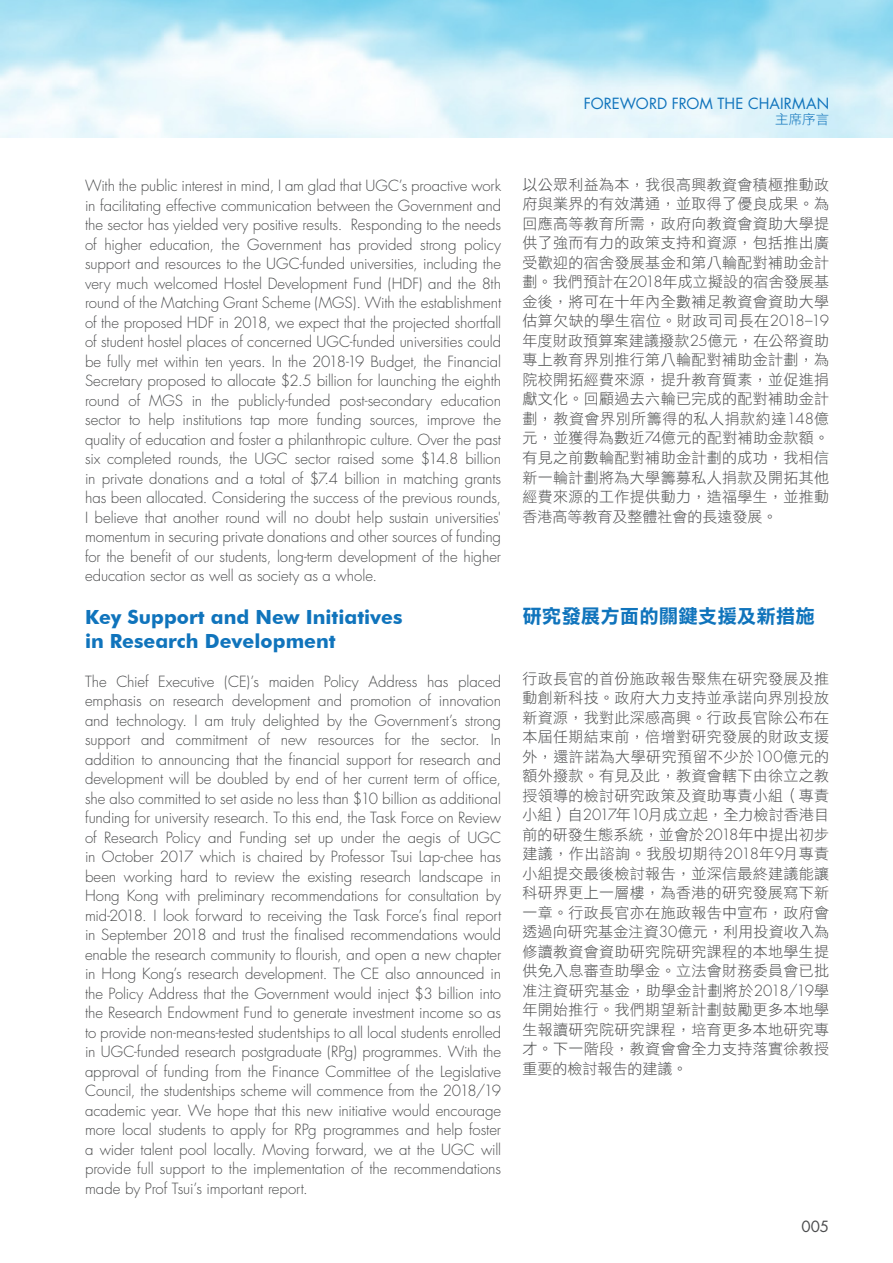
<style>
.page{position:relative;width:893px;height:1263px;background:#fff}
.page>*{position:absolute;margin:0;border:0;box-sizing:border-box;transform-origin:0 0}
.t1{font:700 19.5px "Futura BT";color:#1074bc}
.t2{font:19.5px "DF Li Hei Std W7";color:#1074bc}
.t3{font:300 15px/19.5px "Futura";letter-spacing:-.005em;color:#4b4c4d;text-align:justify}
.t4{font:15px/19.5px "DF Li Hei Std W3";letter-spacing:.025em;color:#4b4c4d;text-align:justify}
.t5{font:15px "Futura";color:#1074bc}
.t6{font:15px "Futura";color:#4b4c4d}
.t7{font:13.5px "DF Li Hei Std W3";color:#1074bc}
.s1{font-family:"Futura";font-weight:300}
</style>
<div class="page">
<p class="t3" style="left:85px;top:177px;width:418px">With the public interest in mind, I am glad that UGC’s proactive work in facilitating effective communication between the Government and the sector has yielded very positive results. Responding to the needs of higher education, the Government has provided strong policy support and resources to the UGC-funded universities, including the very much welcomed Hostel Development Fund (HDF) and the 8th round of the Matching Grant Scheme (MGS). With the establishment of the proposed HDF in 2018, we expect that the projected shortfall of student hostel places of concerned UGC-funded universities could be fully met within ten years. In the 2018-19 Budget, the Financial Secretary proposed to allocate $2.5 billion for launching the eighth round of MGS in the publicly-funded post-secondary education sector to help institutions tap more funding sources, improve the quality of education and foster a philanthropic culture. Over the past six completed rounds, the UGC sector raised some $14.8 billion in private donations and a total of $7.4 billion in matching grants has been allocated. Considering the success of the previous rounds, I believe that another round will no doubt help sustain universities' momentum in securing private donations and other sources of funding for the benefit of our students, long-term development of the higher education sector as well as society as a whole.</p>
<p class="t1" style="left:85px;top:606px;width:319px">Key Support and New Initiatives</p>
<p class="t1" style="left:85px;top:629px;width:252px">in Research Development</p>
<p class="t3" style="left:85px;top:672px;width:418px">The Chief Executive (CE)’s maiden Policy Address has placed emphasis on research development and promotion of innovation and technology. I am truly delighted by the Government’s strong support and commitment of new resources for the sector. In addition to announcing that the financial support for research and development will be doubled by end of her current term of office, she also committed to set aside no less than $10 billion as additional funding for university research. To this end, the Task Force on Review of Research Policy and Funding set up under the aegis of UGC in October 2017 which is chaired by Professor Tsui Lap-chee has been working hard to review the existing research landscape in Hong Kong with preliminary recommendations for consultation by mid-2018. I look forward to receiving the Task Force’s final report in September 2018 and trust the finalised recommendations would enable the research community to flourish, and open a new chapter in Hong Kong’s research development. The CE also announced in the Policy Address that the Government would inject $3 billion into the Research Endowment Fund to generate investment income so as to provide non-means-tested studentships to all local students enrolled in UGC-funded research postgraduate (RPg) programmes. With the approval of funding from the Finance Committee of the Legislative Council, the studentships scheme will commence from the 2018/19 academic year. We hope that this new initiative would encourage more local students to apply for RPg programmes and help foster a wider talent pool locally. Moving forward, we at the UGC will provide full support to the implementation of the recommendations made by Prof Tsui’s important report.</p>
<p class="t5" style="left:584px;top:94px;width:247px">FOREWORD FROM THE CHAIRMAN</p>
<p class="t7" style="left:775px;top:112px;width:55px">主席序言</p>
<p class="t4" style="left:522px;top:175px;width:308px">以公眾利益為本，我很高興教資會積極推動政府與業界的有效溝通，並取得了優良成果。為回應高等教育所需，政府向教資會資助大學提供了強而有力的政策支持和資源，包括推出廣受歡迎的宿舍發展基金和第八輪配對補助金計劃。我們預計在<span class="s1">2018</span>年成立擬設的宿舍發展基金後，將可在十年內全數補足教資會資助大學估算欠缺的學生宿位。財政司司長在<span class="s1">2018–19</span>年度財政預算案建議撥款<span class="s1">25</span>億元，在公帑資助專上教育界別推行第八輪配對補助金計劃，為院校開拓經費來源，提升教育質素，並促進捐獻文化。回顧過去六輪已完成的配對補助金計劃，教資會界別所籌得的私人捐款約達<span class="s1">148</span>億元，並獲得為數近<span class="s1">74</span>億元的配對補助金款額。有見之前數輪配對補助金計劃的成功，我相信新一輪計劃將為大學籌募私人捐款及開拓其他經費來源的工作提供動力，造福學生，並推動香港高等教育及整體社會的長遠發展。</p>
<p class="t2" style="left:522px;top:605px;width:294px">研究發展方面的關鍵支援及新措施</p>
<p class="t4" style="left:522px;top:668px;width:308px">行政長官的首份施政報告聚焦在研究發展及推動創新科技。政府大力支持並承諾向界別投放新資源，我對此深感高興。行政長官除公布在本屆任期結束前，倍增對研究發展的財政支援外，還許諾為大學研究預留不少於<span class="s1">100</span>億元的額外撥款。有見及此，教資會轄下由徐立之教授領導的檢討研究政策及資助專責小組（專責小組）自<span class="s1">2017</span>年<span class="s1">10</span>月成立起，全力檢討香港目前的研發生態系統，並會於<span class="s1">2018</span>年中提出初步建議，作出諮詢。我殷切期待<span class="s1">2018</span>年<span class="s1">9</span>月專責小組提交最後檢討報告，並深信最終建議能讓科研界更上一層樓，為香港的研究發展寫下新一章。行政長官亦在施政報告中宣布，政府會透過向研究基金注資<span class="s1">30</span>億元，利用投資收入為修讀教資會資助研究院研究課程的本地學生提供免入息審查助學金。立法會財務委員會已批准注資研究基金，助學金計劃將於<span class="s1">2018/19</span>學年開始推行。我們期望新計劃鼓勵更多本地學生報讀研究院研究課程，培育更多本地研究專才。下一階段，教資會會全力支持落實徐教授重要的檢討報告的建議。</p>
<p class="t6" style="left:801px;top:1217px;width:29px">005</p>
</div>
